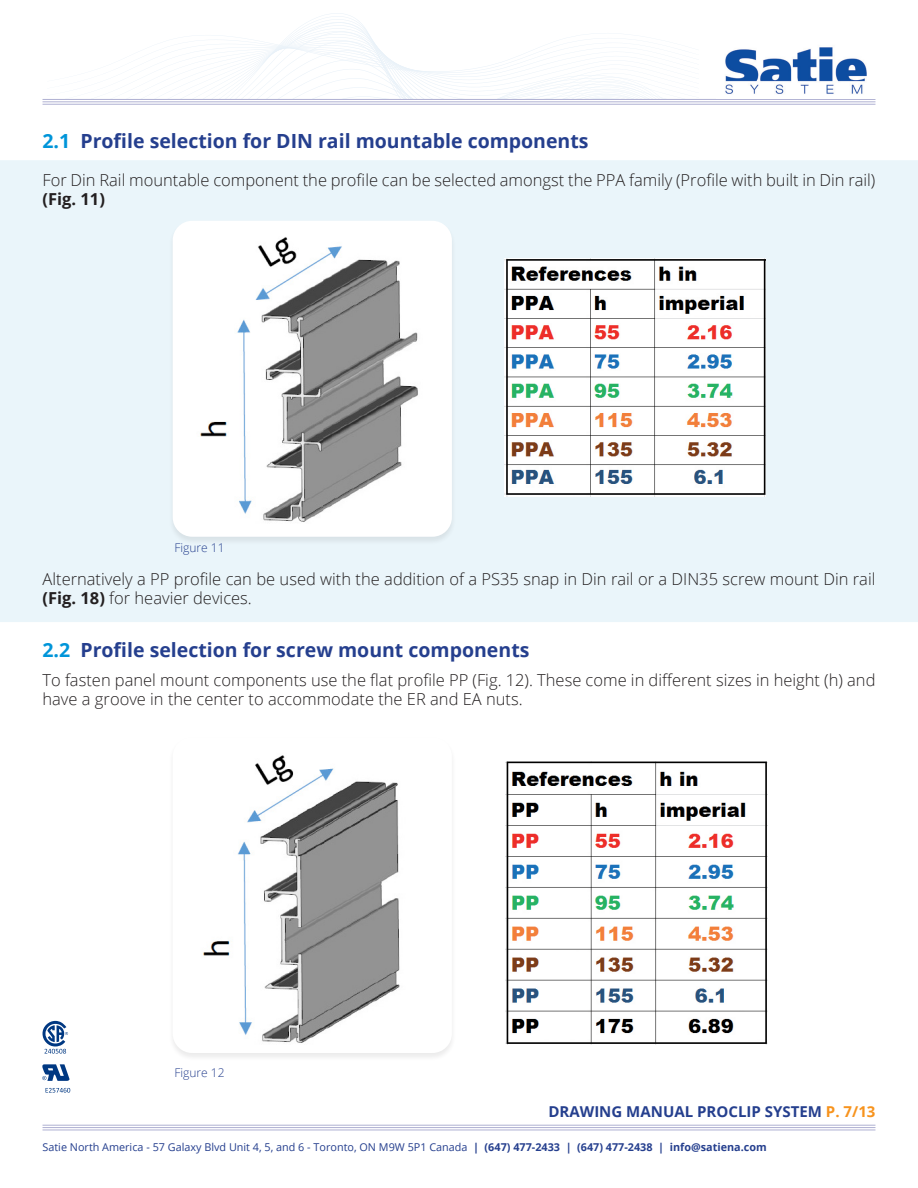
<style>
.page{position:relative;width:918px;height:1188px;background:#fff}
.page>*{position:absolute;margin:0;border:0;box-sizing:border-box;transform-origin:0 0}
.t1{font:700 19.5px "Open Sans";color:#253f8e}
.t2{font:300 16.5px/19.5px "Open Sans";color:#231f20}
.t3{font:700 15px "Open Sans";color:#253f8e}
.t4{font:300 12px "Open Sans";color:#253f8e}
.t5{font:10.8px "Open Sans";color:#253f8e}
.s1{color:#0095d9}
.s2{font-weight:700}
.s3{color:#f7931d}
</style>
<div class="page">
<div style="left:0;top:160px;width:918px;height:462px;background:#eaf5fa"></div>
<hr style="left:43px;top:101px;width:832px;height:1px;background:#afb0d2">
<hr style="left:43px;top:99px;width:832px;height:1px;background:#afb0d2">
<hr style="left:43px;top:104px;width:832px;height:1px;background:#afb0d2">
<img style="left:725px;top:47px;width:142px;height:47px">
<svg style="left:42px;top:1064px;width:27px;height:17px"></svg>
<svg style="left:46px;top:1088px;width:24px;height:5px"></svg>
<svg style="left:43px;top:1021px;width:25px;height:33px"></svg>
<hr style="left:43px;top:1127px;width:832px;height:1px;background:#afb0d2">
<hr style="left:43px;top:1125px;width:832px;height:1px;background:#afb0d2">
<hr style="left:43px;top:1130px;width:832px;height:1px;background:#afb0d2">
<div style="left:168px;top:220px;width:288px;height:325px;background:#e5eff4"></div>
<div style="left:174px;top:222px;width:276px;height:313px;background:#fff;border-radius:18px"></div>
<img style="left:177px;top:225px;width:241px;height:297px">
<div style="left:173px;top:221px;width:279px;height:316px;border:3px solid #fff;border-radius:18px"></div>
<img style="left:504px;top:258px;width:262px;height:238px">
<div style="left:168px;top:737px;width:288px;height:325px;background:#f9f9f9"></div>
<div style="left:174px;top:739px;width:276px;height:312px;background:#fff;border-radius:18px"></div>
<img style="left:203px;top:755px;width:197px;height:288px">
<div style="left:173px;top:737px;width:279px;height:316px;border:3px solid #fff;border-radius:18px"></div>
<img style="left:506px;top:762px;width:261px;height:282px">
<svg style="left:293px;top:22px;width:75px;height:10px"></svg>
<svg style="left:66px;top:32px;width:619px;height:67px"></svg>
<p class="t1" style="left:43px;top:127px;width:548px"><span class="s1">2.1</span> Profile selection for DIN rail mountable components</p>
<p class="t2" style="left:43px;top:169px;width:834px">For Din Rail mountable component the profile can be selected amongst the PPA family (Profile with built in Din rail) <span class="s2">(Fig. 11)</span></p>
<p class="t4" style="left:174px;top:539px;width:52px">Figure 11</p>
<p class="t2" style="left:43px;top:568px;width:834px">Alternatively a PP profile can be used with the addition of a PS35 snap in Din rail or a DIN35 screw mount Din rail <span class="s2">(Fig. 18)</span> for heavier devices.</p>
<p class="t1" style="left:43px;top:636px;width:488px"><span class="s1">2.2</span> Profile selection for screw mount components</p>
<p class="t2" style="left:43px;top:670px;width:834px">To fasten panel mount components use the flat profile PP (Fig. 12). These come in different sizes in height (h) and have a groove in the center to accommodate the ER and EA nuts.</p>
<p class="t4" style="left:174px;top:1064px;width:52px">Figure 12</p>
<p class="t3" style="left:548px;top:1101px;width:329px">DRAWING MANUAL PROCLIP SYSTEM <span class="s3">P. 7/13</span></p>
<p class="t5" style="left:43px;top:1140px;width:726px">Satie North America - 57 Galaxy Blvd Unit 4, 5, and 6 - Toronto, ON M9W 5P1 Canada <span class="s2">| (647) 477-2433 | (647) 477-2438 | info@satiena.com</span></p>
</div>
